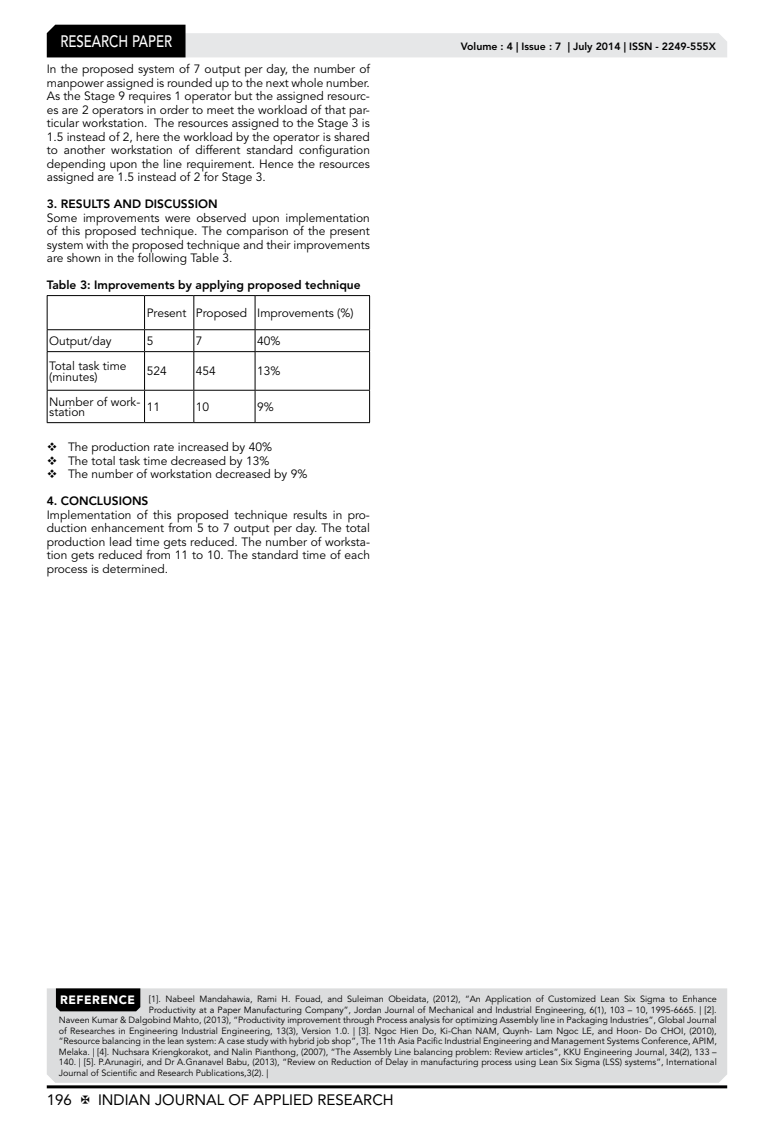
<style>
.page{position:relative;width:774px;height:1136px;background:#fff}
.page>*{position:absolute;margin:0;border:0;box-sizing:border-box;transform-origin:0 0}
.t1{font:500 16.5px "Avenir LT Std";color:#fff;scale:.8 1}
.t2{font:15px "Avenir LT Std";color:#000}
.t3{font:12px/13.5px "Avenir LT Std";color:#000;text-align:justify}
.t4{font:800 12px "Avenir LT Std";color:#000}
.t5{font:800 10.5px "Avenir LT Std";color:#000}
.t6{font:9px "Avenir LT Std";color:#000}
.s1{font-weight:900;font-size:12px;color:#fff}
</style>
<div class="page">
<hr style="left:47px;top:1085px;width:680px;height:3px;background:#000">
<svg style="left:47px;top:25px;width:680px;height:32px"></svg>
<div style="left:47px;top:988px;width:680px;height:94px;background:#dcddde"></div>
<div style="left:56px;top:988px;width:84px;height:23px;background:#000"></div>
<svg style="left:48px;top:296px;width:321px;height:126px"></svg>
<hr style="left:144px;top:296px;width:1px;height:33px;background:#000">
<hr style="left:193px;top:296px;width:1px;height:33px;background:#000">
<hr style="left:255px;top:296px;width:1px;height:33px;background:#000">
<hr style="left:47px;top:329px;width:98px;height:1px;background:#000">
<hr style="left:145px;top:329px;width:49px;height:1px;background:#000">
<svg style="left:144px;top:330px;width:1px;height:21px"></svg>
<hr style="left:194px;top:329px;width:61px;height:1px;background:#000">
<svg style="left:193px;top:330px;width:1px;height:21px"></svg>
<hr style="left:255px;top:329px;width:115px;height:1px;background:#000">
<svg style="left:255px;top:330px;width:1px;height:21px"></svg>
<hr style="left:47px;top:351px;width:98px;height:1px;background:#000">
<hr style="left:145px;top:351px;width:49px;height:1px;background:#000">
<hr style="left:144px;top:352px;width:1px;height:38px;background:#000">
<hr style="left:194px;top:351px;width:61px;height:1px;background:#000">
<hr style="left:193px;top:352px;width:1px;height:38px;background:#000">
<hr style="left:255px;top:351px;width:115px;height:1px;background:#000">
<hr style="left:255px;top:352px;width:1px;height:38px;background:#000">
<hr style="left:47px;top:390px;width:98px;height:1px;background:#000">
<hr style="left:145px;top:390px;width:49px;height:1px;background:#000">
<hr style="left:144px;top:390px;width:1px;height:32px;background:#000">
<hr style="left:194px;top:390px;width:61px;height:1px;background:#000">
<hr style="left:193px;top:390px;width:1px;height:32px;background:#000">
<hr style="left:255px;top:390px;width:115px;height:1px;background:#000">
<hr style="left:255px;top:390px;width:1px;height:32px;background:#000">
<hr style="left:47px;top:295px;width:98px;height:1px;background:#000">
<hr style="left:47px;top:296px;width:1px;height:33px;background:#000">
<hr style="left:145px;top:295px;width:49px;height:1px;background:#000">
<hr style="left:194px;top:295px;width:61px;height:1px;background:#000">
<hr style="left:255px;top:295px;width:115px;height:1px;background:#000">
<hr style="left:369px;top:296px;width:1px;height:33px;background:#000">
<svg style="left:47px;top:330px;width:1px;height:21px"></svg>
<svg style="left:369px;top:330px;width:1px;height:21px"></svg>
<hr style="left:47px;top:352px;width:1px;height:38px;background:#000">
<hr style="left:369px;top:352px;width:1px;height:38px;background:#000">
<hr style="left:47px;top:390px;width:1px;height:32px;background:#000">
<hr style="left:369px;top:390px;width:1px;height:32px;background:#000">
<hr style="left:47px;top:422px;width:98px;height:1px;background:#000">
<hr style="left:145px;top:422px;width:49px;height:1px;background:#000">
<hr style="left:194px;top:422px;width:61px;height:1px;background:#000">
<hr style="left:255px;top:422px;width:115px;height:1px;background:#000">
<h1 class="t1" style="left:60px;top:32px;width:139px">RESEARCH PAPER</h1>
<p class="t3" style="left:47px;top:62px;width:325px">In the proposed system of 7 output per day, the number of manpower assigned is rounded up to the next whole number.<br>As the Stage 9 requires 1 operator but the assigned resourc&shy;es are 2 operators in order to meet the workload of that par&shy;ticular workstation. The resources assigned to the Stage 3 is 1.5 instead of 2, here the workload by the operator is shared to another workstation of different standard configuration depending upon the line requirement. Hence the resources assigned are 1.5 instead of 2 for Stage 3.</p>
<p class="t4" style="left:47px;top:197px;width:172px">3. RESULTS AND DISCUSSION</p>
<p class="t3" style="left:47px;top:211px;width:325px">Some improvements were observed upon implementation of this proposed technique. The comparison of the present system with the proposed technique and their improvements are shown in the following Table 3.</p>
<p class="t4" style="left:47px;top:278px;width:315px">Table 3: Improvements by applying proposed technique</p>
<p class="t3" style="left:147px;top:306px;width:208px">Present Proposed Improvements (%)</p>
<p class="t3" style="left:49px;top:334px;width:64px">Output/day</p>
<p class="t3" style="left:147px;top:334px;width:8px">5</p>
<p class="t3" style="left:196px;top:334px;width:8px">7</p>
<p class="t3" style="left:257px;top:334px;width:25px">40%</p>
<p class="t3" style="left:49px;top:361px;width:79px;line-height:10.5px">Total task time (minutes)</p>
<p class="t3" style="left:147px;top:365px;width:22px">524</p>
<p class="t3" style="left:196px;top:365px;width:22px">454</p>
<p class="t3" style="left:257px;top:365px;width:25px">13%</p>
<p class="t3" style="left:49px;top:396px;width:93px;line-height:10.5px">Number of work&shy;station</p>
<p class="t3" style="left:147px;top:400px;width:15px">11</p>
<p class="t3" style="left:196px;top:400px;width:15px">10</p>
<p class="t3" style="left:257px;top:400px;width:18px">9%</p>
<p class="t3" style="left:47px;top:440px;width:227px">❖ The production rate increased by 40%</p>
<p class="t3" style="left:47px;top:454px;width:224px">❖ The total task time decreased by 13%</p>
<p class="t3" style="left:47px;top:467px;width:262px">❖ The number of workstation decreased by 9%</p>
<p class="t4" style="left:47px;top:494px;width:103px">4. CONCLUSIONS</p>
<p class="t3" style="left:47px;top:508px;width:325px">Implementation of this proposed technique results in pro&shy;duction enhancement from 5 to 7 output per day. The total production lead time gets reduced. The number of worksta&shy;tion gets reduced from 11 to 10. The standard time of each process is determined.</p>
<p class="t5" style="left:461px;top:41px;width:257px">Volume : 4 | Issue : 7 | July 2014 | ISSN - 2249-555X</p>
<p class="t6" style="left:60px;top:994px;width:658px"><span class="s1">REFERENCE</span> [1]. Nabeel Mandahawia, Rami H. Fouad, and Suleiman Obeidata, (2012), “An Application of Customized Lean Six Sigma to Enhance</p>
<p class="t6" style="left:149px;top:1004px;width:569px">Productivity at a Paper Manufacturing Company”, Jordan Journal of Mechanical and Industrial Engineering, 6(1), 103 – 10, 1995-6665. | [2].</p>
<p class="t6" style="left:59px;top:1015px;width:660px">Naveen Kumar &amp; Dalgobind Mahto, (2013), “Productivity improvement through Process analysis for optimizing Assembly line in Packaging Industries”, Global Journal</p>
<p class="t6" style="left:59px;top:1025px;width:659px">of Researches in Engineering Industrial Engineering, 13(3), Version 1.0. | [3]. Ngoc Hien Do, Ki-Chan NAM, Quynh- Lam Ngoc LE, and Hoon- Do CHOI, (2010),</p>
<p class="t6" style="left:59px;top:1036px;width:660px">“Resource balancing in the lean system: A case study with hybrid job shop”, The 11th Asia Pacific Industrial Engineering and Management Systems Conference, APIM,</p>
<p class="t6" style="left:59px;top:1046px;width:659px">Melaka. | [4]. Nuchsara Kriengkorakot, and Nalin Pianthong, (2007), “The Assembly Line balancing problem: Review articles”, KKU Engineering Journal, 34(2), 133 –</p>
<p class="t6" style="left:59px;top:1057px;width:660px">140. | [5]. P.Arunagiri, and Dr A.Gnanavel Babu, (2013), “Review on Reduction of Delay in manufacturing process using Lean Six Sigma (LSS) systems”, International</p>
<p class="t6" style="left:59px;top:1067px;width:211px">Journal of Scientific and Research Publications,3(2). |</p>
<p class="t2" style="left:47px;top:1090px;width:27px">196</p>
<p class="t2" style="left:98px;top:1090px;width:297px">INDIAN JOURNAL OF APPLIED RESEARCH</p>
</div>
